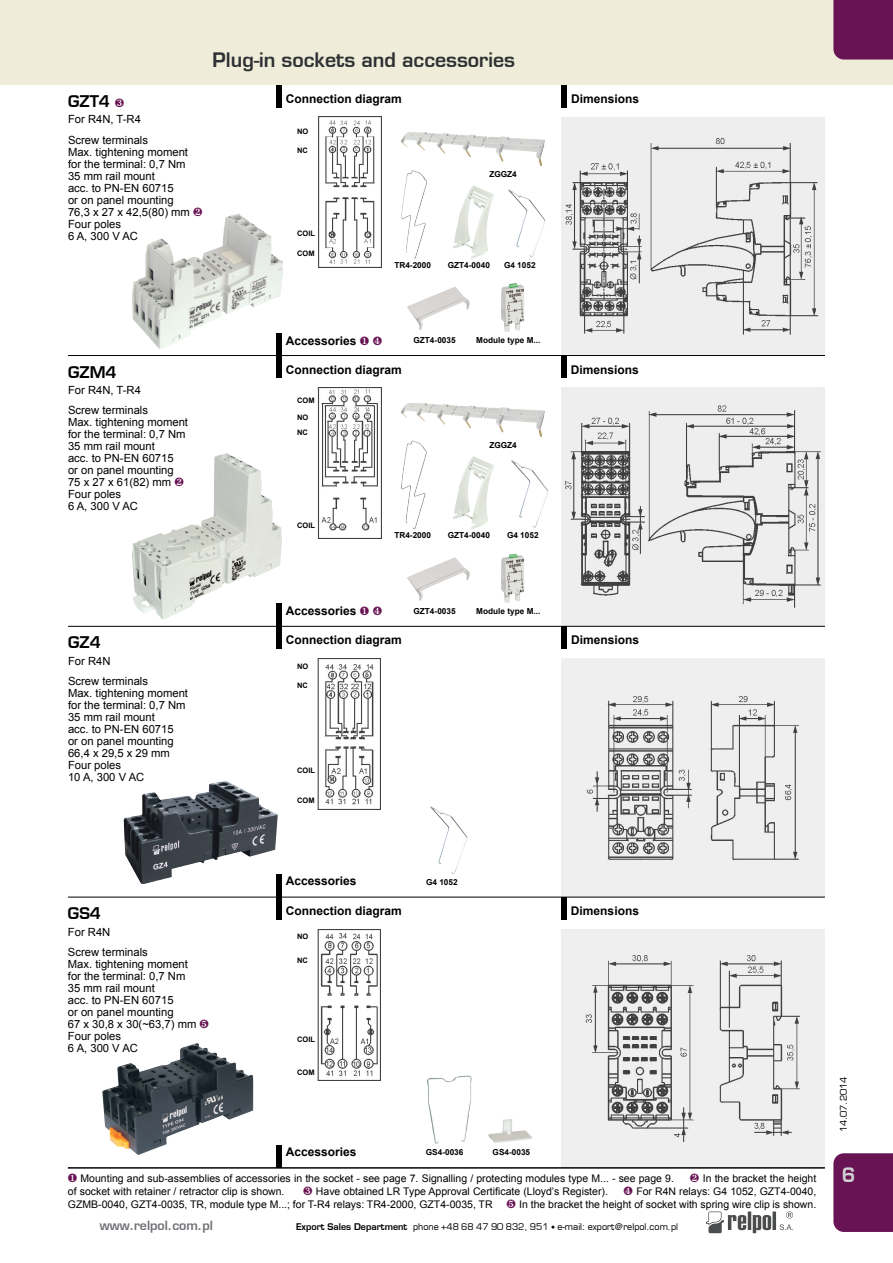
<style>
.page{position:relative;width:893px;height:1263px;background:#fff}
.page>*{position:absolute;margin:0;border:0;box-sizing:border-box;transform-origin:0 0}
.t1{font:700 19.5px "Euromode";color:#2e3133}
.t2{font:700 19.5px "Euromode";color:#cfd1d2}
.t3{font:700 15.75px "Euromode";color:#000}
.t4{font:700 12.45px "Euromode";color:#6e7074}
.t5{font:700 12px "Arial";color:#000}
.t6{font:11.25px/12px "Arial";color:#000}
.t7{font:10.5px/13.5px "Arial";color:#000;text-align:right}
.t8{font:9px "Euromode";color:#000}
.t9{font:700 8.25px "Arial";color:#000}
.t10{font:700 7.5px "Arial";color:#000}
.s1{color:#681353}
.s2{font-weight:700}
.s3{font-size:7.5px}
</style>
<div class="page">
<svg style="left:706px;top:1211px;width:87px;height:22px"></svg>
<div style="left:0;top:0;width:893px;height:85px;background:#efedd9"></div>
<div style="left:833px;top:1153px;width:60px;height:79px;background:#681353"></div>
<div style="left:833px;top:0;width:60px;height:60px;background:#681353"></div>
<img style="left:561px;top:117px;width:264px;height:238px">
<div style="left:561px;top:85px;width:6px;height:22px;background:#000"></div>
<div style="left:276px;top:85px;width:6px;height:22px;background:#000"></div>
<div style="left:276px;top:333px;width:6px;height:22px;background:#000"></div>
<img style="left:318px;top:117px;width:63px;height:151px">
<img style="left:132px;top:214px;width:106px;height:135px">
<img style="left:401px;top:133px;width:66px;height:21px">
<img style="left:401px;top:170px;width:26px;height:88px">
<img style="left:501px;top:283px;width:23px;height:49px">
<img style="left:453px;top:185px;width:41px;height:74px">
<img style="left:508px;top:190px;width:18px;height:49px">
<img style="left:561px;top:388px;width:264px;height:238px">
<div style="left:561px;top:356px;width:6px;height:22px;background:#000"></div>
<div style="left:276px;top:356px;width:6px;height:22px;background:#000"></div>
<div style="left:276px;top:604px;width:6px;height:22px;background:#000"></div>
<img style="left:318px;top:388px;width:63px;height:150px">
<img style="left:132px;top:453px;width:150px;height:166px">
<img style="left:401px;top:440px;width:26px;height:89px">
<img style="left:401px;top:404px;width:66px;height:21px">
<img style="left:501px;top:554px;width:23px;height:49px">
<img style="left:453px;top:456px;width:41px;height:73px">
<img style="left:511px;top:460px;width:18px;height:50px">
<hr style="left:68px;top:355px;width:757px;height:1px;background:#000">
<img style="left:317px;top:658px;width:64px;height:151px">
<img style="left:561px;top:659px;width:264px;height:238px">
<div style="left:561px;top:627px;width:6px;height:22px;background:#000"></div>
<div style="left:276px;top:627px;width:6px;height:22px;background:#000"></div>
<div style="left:276px;top:874px;width:6px;height:23px;background:#000"></div>
<hr style="left:68px;top:897px;width:757px;height:1px;background:#000">
<img style="left:124px;top:781px;width:101px;height:85px">
<img style="left:430px;top:806px;width:18px;height:50px">
<hr style="left:68px;top:626px;width:757px;height:1px;background:#000">
<img style="left:407px;top:287px;width:63px;height:43px">
<img style="left:407px;top:557px;width:63px;height:44px">
<img style="left:317px;top:929px;width:64px;height:151px">
<img style="left:561px;top:929px;width:264px;height:238px">
<div style="left:561px;top:897px;width:6px;height:22px;background:#000"></div>
<div style="left:276px;top:897px;width:6px;height:22px;background:#000"></div>
<div style="left:276px;top:1145px;width:6px;height:22px;background:#000"></div>
<img style="left:102px;top:1043px;width:151px;height:112px">
<img style="left:427px;top:1076px;width:43px;height:68px">
<img style="left:488px;top:1119px;width:44px;height:24px">
<hr style="left:68px;top:1167px;width:757px;height:1px;background:#000">
<h2 class="t3" style="left:68px;top:95px;width:58px">GZT4 <span class="s1">❸</span></h2>
<p class="t6" style="left:68px;top:109px;width:82px;line-height:20.5px">For R4N, T-R4<br>Screw terminals</p>
<p class="t6" style="left:68px;top:146px;width:136px">Max. tightening moment for the terminal: 0,7 Nm<br>35 mm rail mount<br>acc. to PN-EN 60715<br>or on panel mounting<br>76,3 x 27 x 42,5(80) mm <span class="s1">❷<br></span>Four poles<br>6 A, 300 V AC</p>
<h1 class="t1" style="left:213px;top:52px;width:304px">Plug-in sockets and accessories</h1>
<p class="t5" style="left:286px;top:94px;width:118px">Connection diagram</p>
<p class="t5" style="left:571px;top:94px;width:70px">Dimensions</p>
<p class="t10" style="left:297px;top:128px;width:13px">NO</p>
<p class="t10" style="left:297px;top:148px;width:12px">NC</p>
<p class="t10" style="left:297px;top:231px;width:19px">COIL</p>
<p class="t10" style="left:297px;top:250px;width:19px">COM</p>
<p class="t9" style="left:489px;top:171px;width:29px">ZGGZ4</p>
<p class="t9" style="left:394px;top:262px;width:38px">TR4-2000</p>
<p class="t9" style="left:504px;top:262px;width:33px">G4 1052</p>
<p class="t9" style="left:448px;top:262px;width:44px">GZT4-0040</p>
<h2 class="t3" style="left:68px;top:366px;width:50px">GZM4</h2>
<p class="t6" style="left:68px;top:380px;width:82px;line-height:20.5px">For R4N, T-R4<br>Screw terminals</p>
<p class="t6" style="left:68px;top:416px;width:122px">Max. tightening moment for the terminal: 0,7 Nm<br>35 mm rail mount<br>acc. to PN-EN 60715<br>or on panel mounting<br>75 x 27 x 61(82) mm <span class="s1">❷<br></span>Four poles<br>6 A, 300 V AC</p>
<h2 class="t3" style="left:68px;top:636px;width:34px">GZ4</h2>
<p class="t6" style="left:68px;top:650px;width:82px;line-height:20.4px">For R4N<br>Screw terminals</p>
<p class="t6" style="left:68px;top:687px;width:122px">Max. tightening moment for the terminal: 0,7 Nm<br>35 mm rail mount<br>acc. to PN-EN 60715<br>or on panel mounting<br>66,4 x 29,5 x 29 mm<br>Four poles<br>10 A, 300 V AC</p>
<p class="t5" style="left:286px;top:336px;width:98px">Accessories <span class="s1">❶</span> <span class="s1">❹</span></p>
<p class="t5" style="left:286px;top:365px;width:118px">Connection diagram</p>
<p class="t10" style="left:297px;top:397px;width:19px">COM</p>
<p class="t10" style="left:297px;top:414px;width:13px">NO</p>
<p class="t10" style="left:297px;top:430px;width:12px">NC</p>
<p class="t9" style="left:413px;top:337px;width:44px">GZT4-0035</p>
<p class="t9" style="left:476px;top:337px;width:66px">Module type M...</p>
<p class="t9" style="left:489px;top:442px;width:29px">ZGGZ4</p>
<p class="t10" style="left:297px;top:523px;width:19px">COIL</p>
<p class="t9" style="left:394px;top:532px;width:38px">TR4-2000</p>
<p class="t9" style="left:448px;top:532px;width:44px">GZT4-0040</p>
<p class="t9" style="left:507px;top:532px;width:33px">G4 1052</p>
<p class="t5" style="left:286px;top:606px;width:98px">Accessories <span class="s1">❶</span> <span class="s1">❹</span></p>
<p class="t9" style="left:413px;top:608px;width:44px">GZT4-0035</p>
<p class="t9" style="left:476px;top:608px;width:66px">Module type M...</p>
<p class="t5" style="left:571px;top:365px;width:70px">Dimensions</p>
<p class="t5" style="left:286px;top:636px;width:118px">Connection diagram</p>
<p class="t5" style="left:571px;top:636px;width:70px">Dimensions</p>
<p class="t10" style="left:297px;top:663px;width:13px">NO</p>
<p class="t10" style="left:297px;top:683px;width:12px">NC</p>
<p class="t10" style="left:297px;top:767px;width:19px">COIL</p>
<p class="t10" style="left:297px;top:797px;width:19px">COM</p>
<h2 class="t3" style="left:68px;top:907px;width:35px">GS4</h2>
<p class="t6" style="left:68px;top:921px;width:82px;line-height:20.4px">For R4N<br>Screw terminals</p>
<p class="t6" style="left:68px;top:958px;width:143px">Max. tightening moment<br>for the terminal: 0,7 Nm<br>35 mm rail mount<br>acc. to PN-EN 60715<br>or on panel mounting<br>67 x 30,8 x 30(~63,7) mm <span class="s1">❺<br></span>Four poles<br>6 A, 300 V AC</p>
<p class="t5" style="left:286px;top:876px;width:72px">Accessories</p>
<p class="t9" style="left:426px;top:878px;width:33px">G4 1052</p>
<p class="t5" style="left:286px;top:906px;width:118px">Connection diagram</p>
<p class="t5" style="left:571px;top:906px;width:70px">Dimensions</p>
<p class="t10" style="left:297px;top:934px;width:13px">NO</p>
<p class="t10" style="left:297px;top:958px;width:12px">NC</p>
<p class="t10" style="left:297px;top:1037px;width:19px">COIL</p>
<p class="t10" style="left:297px;top:1069px;width:19px">COM</p>
<p class="t5" style="left:286px;top:1147px;width:72px">Accessories</p>
<p class="t9" style="left:426px;top:1149px;width:39px">GS4-0036</p>
<p class="t9" style="left:493px;top:1149px;width:39px">GS4-0035</p>
<p class="t7" style="left:68px;top:1171px;width:608px"><span class="s1">❶</span> Mounting and sub-assemblies of accessories in the socket - see page 7. Signalling / protecting modules type M... - see page 9.</p>
<p class="t7" style="left:690px;top:1171px;width:128px"><span class="s1">❷</span> In the bracket the height</p>
<p class="t7" style="left:68px;top:1184px;width:218px">of socket with retainer / retractor clip is shown.</p>
<p class="t7" style="left:303px;top:1184px;width:306px"><span class="s1">❸</span> Have obtained LR Type Approval Certificate (Lloyd’s Register).</p>
<p class="t7" style="left:68px;top:1184px;width:750px"><span class="s1">❹</span> For R4N relays: G4 1052, GZT4-0040,<br>GZMB-0040, GZT4-0035, TR, module type M...; for T-R4 relays: TR4-2000, GZT4-0035, TR <span class="s1">❺</span> In the bracket the height of socket with spring wire clip is shown.</p>
<p class="t4" style="left:100px;top:1220px;width:114px">www.relpol.com.pl</p>
<p class="t8" style="left:296px;top:1223px;width:384px"><span class="s2">Export Sales Department</span> phone +48 68 47 90 832, 951 <span class="s3">•</span> e-mail: export@relpol.com.pl</p>
<p class="t8" style="left:840px;top:1132px;width:57px;rotate:-90deg">14.07.2014</p>
<h1 class="t2" style="left:842px;top:1167px;width:15px">6</h1>
</div>
